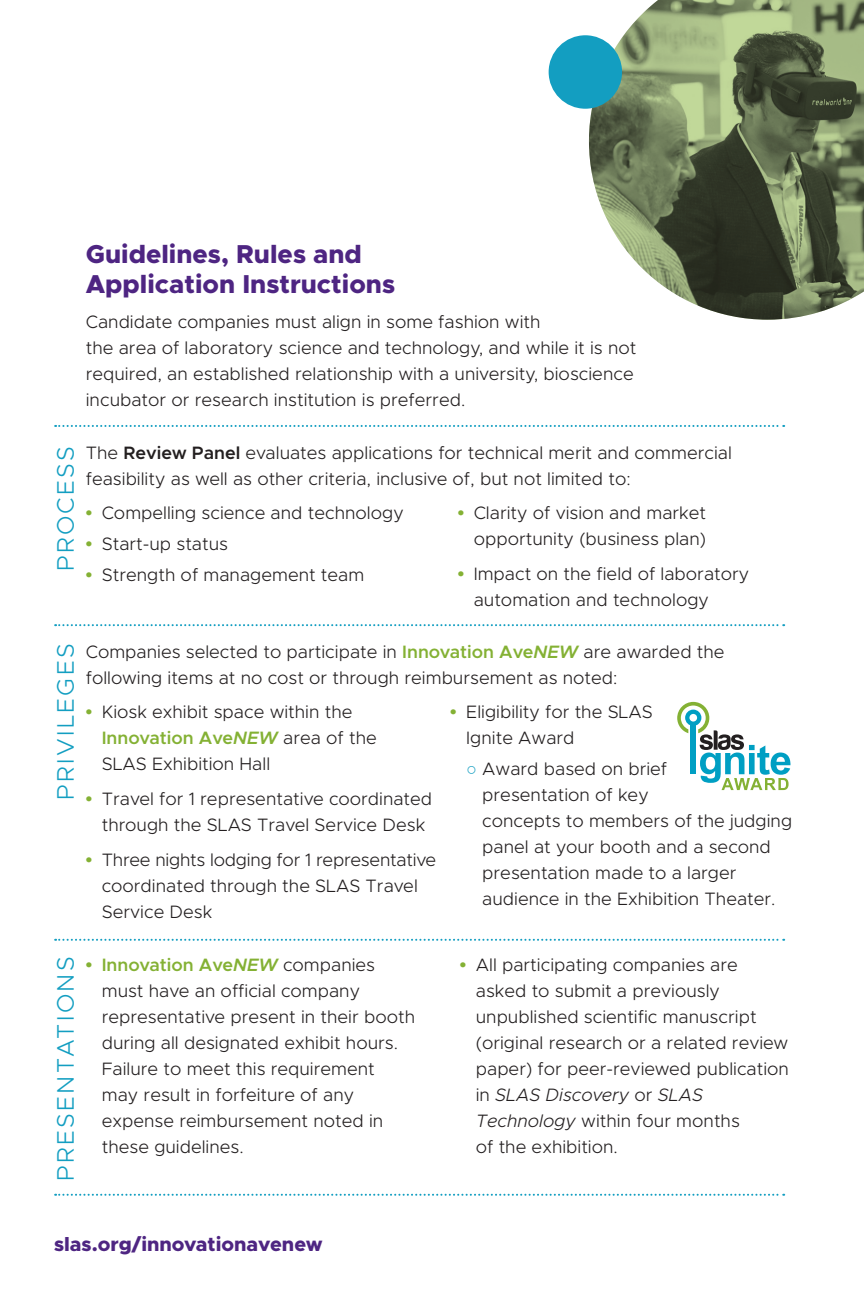
<style>
.page{position:relative;width:864px;height:1296px;background:#fff}
.page>*{position:absolute;margin:0;border:0;box-sizing:border-box;transform-origin:0 0}
.t1{font:800 26px/30px "Metropolis";color:#4e2582}
.t2{font:300 24px "Metropolis";letter-spacing:.1em;color:#139ec1}
.t3{font:800 20px "Metropolis";color:#4e2582}
.t4{font:300 18px/26px "Metropolis";color:#231f20}
.s1{font-weight:600}
.s2{font-family:"Arial";font-weight:700;color:#84b134}
.s3{font-weight:600;color:#84b134}
.s4{font-weight:600;font-style:italic;color:#84b134}
.s5{font-family:"Arial";font-weight:700;color:#139ec1}
.s6{font-style:italic}
</style>
<div class="page">
<svg style="left:55px;top:624px;width:729px;height:2px"></svg>
<svg style="left:677px;top:702px;width:114px;height:88px"></svg>
<svg style="left:589px;top:0;width:275px;height:320px;background:#798467"></svg>
<div style="left:549px;top:35px;width:73px;height:74px;background:#139ec1;border-radius:50%"></div>
<svg style="left:55px;top:425px;width:729px;height:2px"></svg>
<svg style="left:55px;top:1194px;width:729px;height:2px"></svg>
<svg style="left:55px;top:939px;width:729px;height:2px"></svg>
<h2 class="t2" style="left:51px;top:571px;width:126px;rotate:-90deg">PROCESS</h2>
<h1 class="t1" style="left:86px;top:239px;width:311px">Guidelines, Rules and<br>Application Instructions</h1>
<p class="t4" style="left:86px;top:309px;width:552px">Candidate companies must align in some fashion with<br>the area of laboratory science and technology, and while it is not required, an established relationship with a university, bioscience incubator or research institution is preferred.</p>
<p class="t4" style="left:86px;top:440px;width:648px">The <span class="s1">Review Panel</span> evaluates applications for technical merit and commercial feasibility as well as other criteria, inclusive of, but not limited to:</p>
<p class="t4" style="left:86px;top:500px;width:320px"><span class="s2">•</span> Compelling science and technology</p>
<p class="t4" style="left:86px;top:531px;width:144px"><span class="s2">•</span> Start-up status</p>
<p class="t4" style="left:86px;top:562px;width:280px"><span class="s2">•</span> Strength of management team</p>
<p class="t4" style="left:458px;top:500px;width:250px;text-align:right"><span class="s2">•</span> Clarity of vision and market opportunity (business plan)</p>
<p class="t4" style="left:474px;top:561px;width:277px;text-indent:-16px"><span class="s2">•</span> Impact on the field of laboratory automation and technology</p>
<h2 class="t2" style="left:51px;top:800px;width:157px;rotate:-90deg">PRIVILEGES</h2>
<p class="t4" style="left:86px;top:639px;width:640px">Companies selected to participate in <span class="s3">Innovation Ave</span><span class="s4">NEW</span> are awarded the following items at no cost or through reimbursement as noted:</p>
<p class="t4" style="left:466px;top:699px;width:188px;text-indent:-16px"><span class="s2">•</span> Eligibility for the SLAS<br>Ignite Award</p>
<p class="t4" style="left:482px;top:756px;width:311px;text-indent:-16px"><span class="s5">○</span> Award based on brief<br>presentation of key<br>concepts to members of the judging panel at your booth and a second presentation made to a larger audience in the Exhibition Theater.</p>
<p class="t4" style="left:102px;top:699px;width:277px;text-indent:-16px"><span class="s2">•</span> Kiosk exhibit space within the<br><span class="s3">Innovation Ave</span><span class="s4">NEW</span> area of the<br>SLAS Exhibition Hall</p>
<p class="t4" style="left:86px;top:786px;width:348px;text-align:center"><span class="s2">•</span> Travel for 1 representative coordinated through the SLAS Travel Service Desk</p>
<p class="t4" style="left:102px;top:847px;width:336px;text-indent:-16px"><span class="s2">•</span> Three nights lodging for 1 representative coordinated through the SLAS Travel<br>Service Desk</p>
<h2 class="t2" style="left:51px;top:1181px;width:226px;rotate:-90deg">PRESENTATIONS</h2>
<p class="t4" style="left:102px;top:952px;width:315px;text-indent:-16px"><span class="s2">•</span> <span class="s3">Innovation Ave</span><span class="s4">NEW</span> companies must have an official company representative present in their booth during all designated exhibit hours.<br>Failure to meet this requirement may result in forfeiture of any expense reimbursement noted in these guidelines.</p>
<p class="t4" style="left:476px;top:952px;width:315px;text-indent:-16px"><span class="s2">•</span> All participating companies are asked to submit a previously unpublished scientific manuscript (original research or a related review paper) for peer-reviewed publication in <span class="s6">SLAS Discovery</span> or <span class="s6">SLAS<br>Technology</span> within four months<br>of the exhibition.</p>
<p class="t3" style="left:54px;top:1231px;width:270px">slas.org/innovationavenew</p>
</div>
